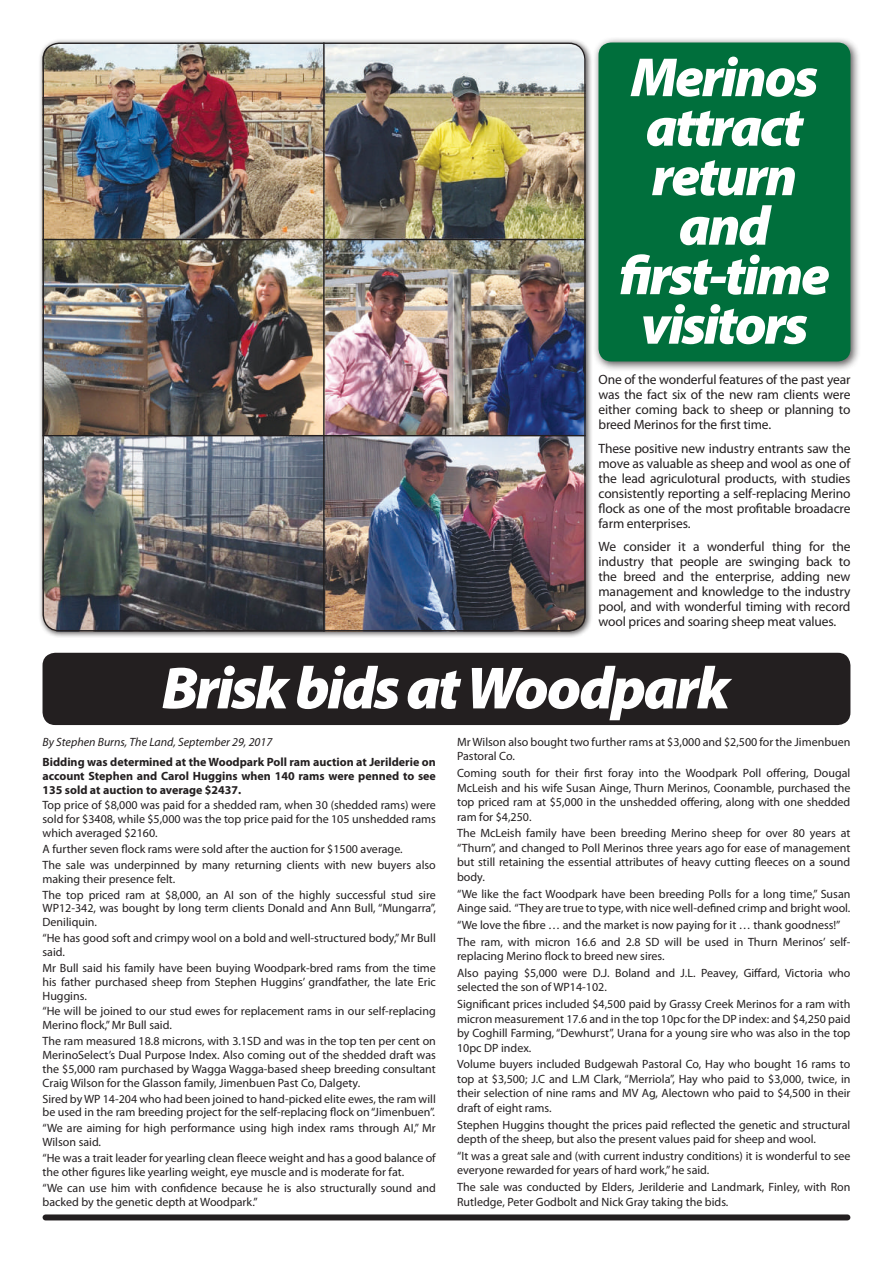
<style>
.page{position:relative;width:893px;height:1263px;background:#fff}
.page>*{position:absolute;margin:0;border:0;box-sizing:border-box;transform-origin:0 0}
.t1{font:italic 900 60px "Myriad Pro";letter-spacing:-.04em;color:#fff}
.t2{font:italic 900 55.5px/49.5px "Myriad Pro";letter-spacing:-.04em;color:#fff;text-align:center}
.t3{font:13.5px/15px "Myriad Pro";letter-spacing:-.01em;color:#231f20;text-align:justify}
.t4{font:12px/14.5px "Myriad Pro";color:#231f20}
.t5{font:700 12px/13.8px "Myriad Pro";color:#231f20;text-align:justify}
.t6{font:italic 12px "Myriad Pro";color:#231f20}
</style>
<div class="page">
<div style="left:43px;top:653px;width:807px;height:72px;background:#231f20;border-radius:13px"></div>
<div style="left:592px;top:36px;width:269px;height:336px;background:#231f20;opacity:.75"></div>
<div style="left:600px;top:44px;width:249px;height:316px;background:#006f3c;border-radius:11px"></div>
<div style="left:598px;top:43px;width:252px;height:318px;border:3px solid #006f3c;border-radius:11px"></div>
<div style="left:46px;top:1214px;width:801px;height:6px;background:#231f20"></div>
<div style="left:38px;top:38px;width:555px;height:600px;background:#231f20;opacity:.75"></div>
<img style="left:43px;top:43px;width:543px;height:588px">
<hr style="left:323px;top:43px;width:2px;height:588px;background:#231f20">
<hr style="left:43px;top:239px;width:543px;height:1px;background:#231f20">
<hr style="left:43px;top:435px;width:543px;height:1px;background:#231f20">
<h2 class="t2" style="left:619px;top:53px;width:213px">Merinos attract return and first-time visitors</h2>
<p class="t3" style="left:598px;top:373px;width:253px">One of the wonderful features of the past year was the fact six of the new ram clients were either coming back to sheep or planning to breed Merinos for the first time.</p>
<p class="t3" style="left:598px;top:441px;width:253px">These positive new industry entrants saw the move as valuable as sheep and wool as one of the lead agriculotural products, with studies consistently reporting a self-replacing Merino flock as one of the most profitable broadacre farm enterprises.</p>
<p class="t3" style="left:598px;top:540px;width:253px">We consider it a wonderful thing for the industry that people are swinging back to the breed and the enterprise, adding new management and knowledge to the industry pool, and with wonderful timing with record wool prices and soaring sheep meat values.</p>
<h1 class="t1" style="left:162px;top:655px;width:570px">Brisk bids at Woodpark</h1>
<p class="t6" style="left:43px;top:735px;width:231px">By Stephen Burns, The Land, September 29, 2017</p>
<p class="t5" style="left:43px;top:755px;width:395px">Bidding was determined at the Woodpark Poll ram auction at Jerilderie on account Stephen and Carol Huggins when 140 rams were penned to see 135 sold at auction to average $2437.</p>
<p class="t4" style="left:43px;top:799px;width:395px;line-height:13.8px;text-align:justify">Top price of $8,000 was paid for a shedded ram, when 30 (shedded rams) were sold for $3408, while $5,000 was the top price paid for the 105 unshedded rams which averaged $2160.</p>
<p class="t4" style="left:43px;top:841px;width:395px;line-height:15.9px">A further seven flock rams were sold after the auction for $1500 average.<br>The sale was underpinned by many returning clients with new buyers also</p>
<p class="t4" style="left:43px;top:871px;width:395px;line-height:15.9px">making their presence felt.<br>The top priced ram at $8,000, an AI son of the highly successful stud sire</p>
<p class="t4" style="left:43px;top:902px;width:395px;line-height:13.8px">WP12-342, was bought by long term clients Donald and Ann Bull, “Mungarra”,<br>Deniliquin.</p>
<p class="t4" style="left:43px;top:931px;width:395px;line-height:13.8px">“He has good soft and crimpy wool on a bold and well-structured body,” Mr Bull said.</p>
<p class="t4" style="left:43px;top:961px;width:395px;line-height:13.8px;text-align:justify">Mr Bull said his family have been buying Woodpark-bred rams from the time his father purchased sheep from Stephen Huggins’ grandfather, the late Eric Huggins.</p>
<p class="t4" style="left:43px;top:1005px;width:395px;line-height:13.8px">“He will be joined to our stud ewes for replacement rams in our self-replacing<br>Merino flock,” Mr Bull said.</p>
<p class="t4" style="left:43px;top:1034px;width:395px;line-height:13.8px;text-align:justify">The ram measured 18.8 microns, with 3.1SD and was in the top ten per cent on MerinoSelect’s Dual Purpose Index. Also coming out of the shedded draft was the $5,000 ram purchased by Wagga Wagga-based sheep breeding consultant Craig Wilson for the Glasson family, Jimenbuen Past Co, Dalgety.</p>
<p class="t4" style="left:43px;top:1092px;width:395px;line-height:13.8px">Sired by WP 14-204 who had been joined to hand-picked elite ewes, the ram will be used in the ram breeding project for the self-replacing flock on “Jimenbuen”.</p>
<p class="t4" style="left:43px;top:1121px;width:395px;line-height:13.8px">“We are aiming for high performance using high index rams through AI,” Mr<br>Wilson said.</p>
<p class="t4" style="left:43px;top:1151px;width:395px;line-height:13.8px">“He was a trait leader for yearling clean fleece weight and has a good balance of the other figures like yearling weight, eye muscle and is moderate for fat.</p>
<p class="t4" style="left:43px;top:1181px;width:395px;line-height:13.8px">“We can use him with confidence because he is also structurally sound and backed by the genetic depth at Woodpark.”</p>
<p class="t4" style="left:457px;top:735px;width:395px">Mr Wilson also bought two further rams at $3,000 and $2,500 for the Jimenbuen<br>Pastoral Co.</p>
<p class="t4" style="left:457px;top:766px;width:395px;text-align:justify">Coming south for their first foray into the Woodpark Poll offering, Dougal McLeish and his wife Susan Ainge, Thurn Merinos, Coonamble, purchased the top priced ram at $5,000 in the unshedded offering, along with one shedded ram for $4,250.</p>
<p class="t4" style="left:457px;top:826px;width:395px;text-align:justify">The McLeish family have been breeding Merino sheep for over 80 years at “Thurn”, and changed to Poll Merinos three years ago for ease of management but still retaining the essential attributes of heavy cutting fleeces on a sound body.</p>
<p class="t4" style="left:457px;top:886px;width:395px">“We like the fact Woodpark have been breeding Polls for a long time,” Susan<br>Ainge said. “They are true to type, with nice well-defined crimp and bright wool.</p>
<p class="t4" style="left:457px;top:917px;width:395px;line-height:16.6px">“We love the fibre … and the market is now paying for it … thank goodness!”<br>The ram, with micron 16.6 and 2.8 SD will be used in Thurn Merinos’ self-</p>
<p class="t4" style="left:457px;top:948px;width:395px;line-height:16.6px">replacing Merino flock to breed new sires.<br>Also paying $5,000 were D.J. Boland and J.L. Peavey, Giffard, Victoria who</p>
<p class="t4" style="left:457px;top:979px;width:395px;line-height:16.6px">selected the son of WP14-102.<br>Significant prices included $4,500 paid by Grassy Creek Merinos for a ram with</p>
<p class="t4" style="left:457px;top:1011px;width:395px;text-align:justify">micron measurement 17.6 and in the top 10pc for the DP index: and $4,250 paid by Coghill Farming, “Dewhurst”, Urana for a young sire who was also in the top 10pc DP index.</p>
<p class="t4" style="left:457px;top:1057px;width:395px;text-align:justify">Volume buyers included Budgewah Pastoral Co, Hay who bought 16 rams to top at $3,500; J.C and L.M Clark, “Merriola”, Hay who paid to $3,000, twice, in their selection of nine rams and MV Ag, Alectown who paid to $4,500 in their draft of eight rams.</p>
<p class="t4" style="left:457px;top:1117px;width:395px">Stephen Huggins thought the prices paid reflected the genetic and structural depth of the sheep, but also the present values paid for sheep and wool.</p>
<p class="t4" style="left:457px;top:1149px;width:395px">“It was a great sale and (with current industry conditions) it is wonderful to see everyone rewarded for years of hard work,” he said.</p>
<p class="t4" style="left:457px;top:1180px;width:395px">The sale was conducted by Elders, Jerilderie and Landmark, Finley, with Ron<br>Rutledge, Peter Godbolt and Nick Gray taking the bids.</p>
</div>
